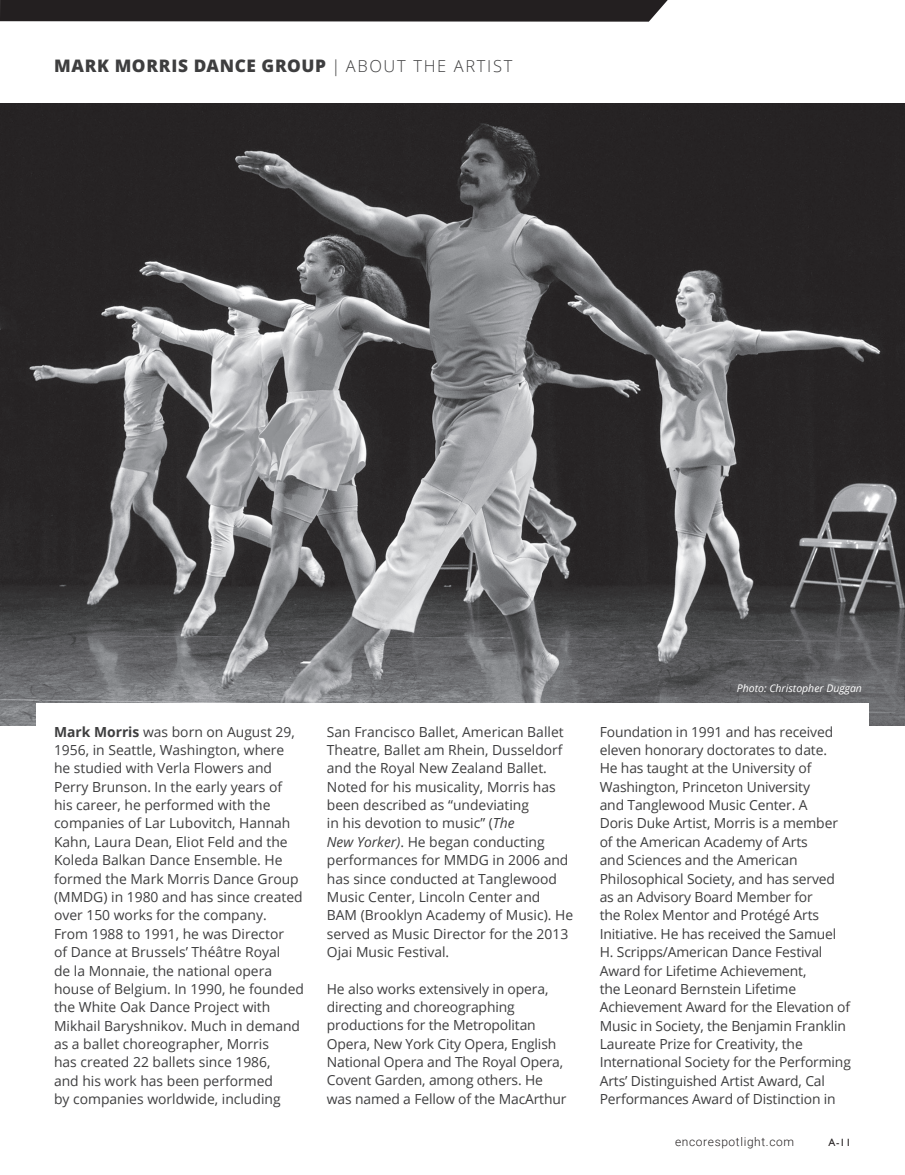
<style>
.page{position:relative;width:905px;height:1175px;background:#fff}
.page>*{position:absolute;margin:0;border:0;box-sizing:border-box;transform-origin:0 0}
.Publication_Header{font:800 17.25px "Open Sans";letter-spacing:.04em;color:#3e3e3f}
.Program_Body_Copy{font:13.8px/18.3px "Open Sans";color:#3e3e3f}
.t1{font:300 12px "Roboto";letter-spacing:.05em;color:#231f20}
.Photo_credit{font:italic 10.5px "Open Sans";color:#fff}
.t2{font:10.5px "Gill Sans";color:#231f20}
.s1{font-weight:300;font-size:16.5px}
.s2{font-weight:700}
.s3{font-style:italic}
</style>
<div class="page">
<div style="left:0;top:0;width:668px;height:22px;background:#231f20"></div>
<img style="left:0;top:104px;width:904px;height:622px">
<div style="left:36px;top:703px;width:832px;height:82px;background:#fff"></div>
<p class="Publication_Header" style="left:54px;top:53px;width:460px">MARK MORRIS DANCE GROUP <span class="s1">| ABOUT THE ARTIST</span></p>
<p class="Program_Body_Copy" style="left:54px;top:722px;width:251px"><span class="s2">Mark Morris</span> was born on August 29, 1956, in Seattle, Washington, where he studied with Verla Flowers and Perry Brunson. In the early years of his career, he performed with the companies of Lar Lubovitch, Hannah Kahn, Laura Dean, Eliot Feld and the Koleda Balkan Dance Ensemble. He formed the Mark Morris Dance Group (MMDG) in 1980 and has since created over 150 works for the company.<br>From 1988 to 1991, he was Director<br>of Dance at Brussels’ Théâtre Royal<br>de la Monnaie, the national opera house of Belgium. In 1990, he founded the White Oak Dance Project with Mikhail Baryshnikov. Much in demand as a ballet choreographer, Morris<br>has created 22 ballets since 1986,<br>and his work has been performed<br>by companies worldwide, including</p>
<p class="Program_Body_Copy" style="left:327px;top:722px;width:248px">San Francisco Ballet, American Ballet Theatre, Ballet am Rhein, Dusseldorf and the Royal New Zealand Ballet.<br>Noted for his musicality, Morris has been described as “undeviating<br>in his devotion to music” (<span class="s3">The<br>New Yorker)</span>. He began conducting performances for MMDG in 2006 and has since conducted at Tanglewood Music Center, Lincoln Center and BAM (Brooklyn Academy of Music). He served as Music Director for the 2013<br>Ojai Music Festival.</p>
<p class="Program_Body_Copy" style="left:327px;top:979px;width:241px">He also works extensively in opera, directing and choreographing productions for the Metropolitan Opera, New York City Opera, English National Opera and The Royal Opera, Covent Garden, among others. He was named a Fellow of the MacArthur</p>
<p class="Photo_credit" style="left:736px;top:681px;width:127px">Photo: Christopher Duggan</p>
<p class="Program_Body_Copy" style="left:599px;top:722px;width:253px">Foundation in 1991 and has received eleven honorary doctorates to date.<br>He has taught at the University of Washington, Princeton University<br>and Tanglewood Music Center. A<br>Doris Duke Artist, Morris is a member of the American Academy of Arts<br>and Sciences and the American Philosophical Society, and has served as an Advisory Board Member for<br>the Rolex Mentor and Protégé Arts Initiative. He has received the Samuel H. Scripps/American Dance Festival Award for Lifetime Achievement,<br>the Leonard Bernstein Lifetime Achievement Award for the Elevation of Music in Society, the Benjamin Franklin Laureate Prize for Creativity, the International Society for the Performing Arts’ Distinguished Artist Award, Cal Performances Award of Distinction in</p>
<p class="t1" style="left:675px;top:1133px;width:120px">encorespotlight.com</p>
<p class="t2" style="left:828px;top:1136px;width:24px">A-11</p>
</div>
